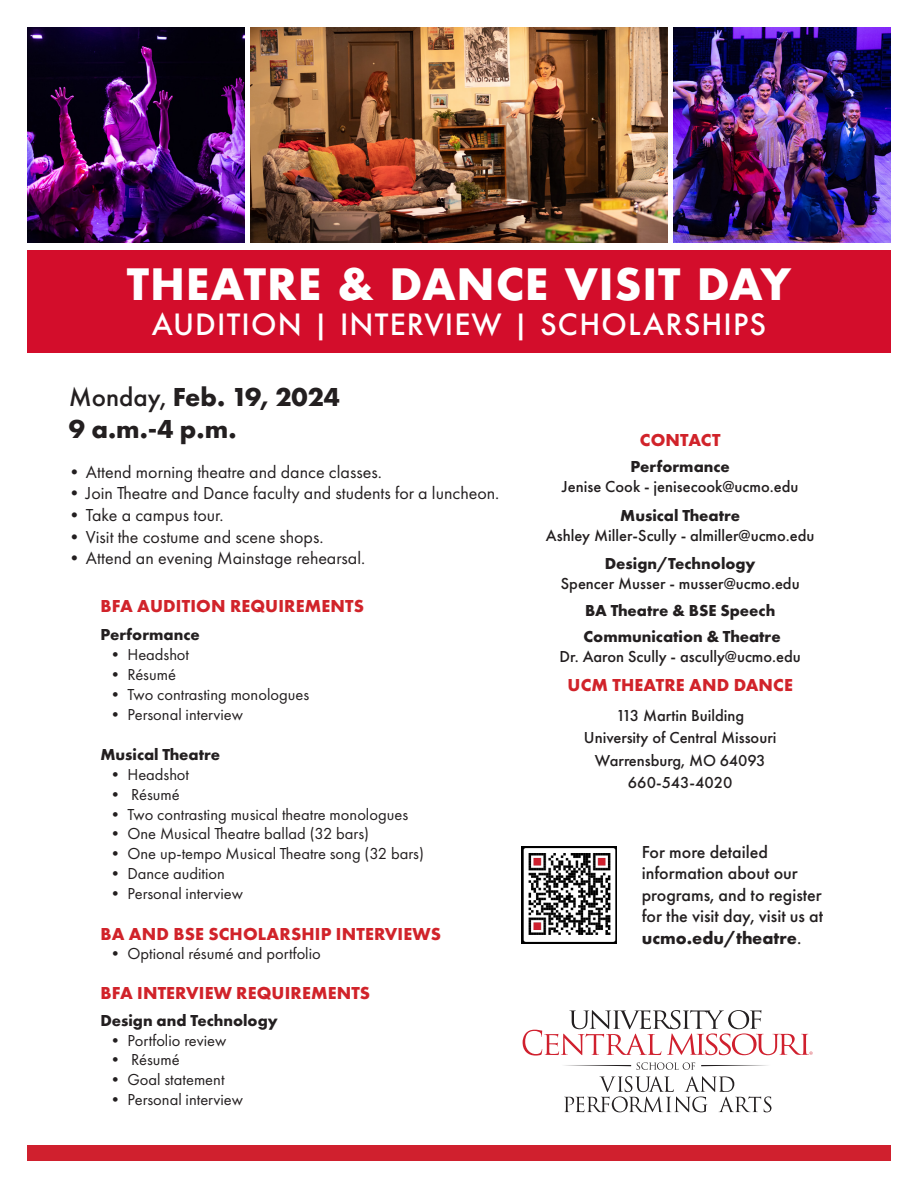
<style>
.page{position:relative;width:918px;height:1188px;background:#fff}
.page>*{position:absolute;margin:0;border:0;box-sizing:border-box;transform-origin:0 0}
.t1{font:700 42px "Futura";letter-spacing:.02em;color:#fff}
.t2{font:500 28.5px "Futura";letter-spacing:.04em;color:#fff}
.t3{font:700 27px/32.4px "Futura PT";color:#231f20}
.t4{font:18px "Futura PT";color:#231f20}
.t5{font:700 18px "Futura PT";letter-spacing:.01em;color:#d1232a}
.t6{font:500 18px/21.6px "Futura PT";color:#231f20}
.t7{font:16.5px "Futura PT";color:#231f20}
.t8{font:500 16.5px/19.8px "Futura PT";color:#231f20;text-align:center}
.t9{font:700 16.5px "Futura PT";color:#231f20}
.s1{font-weight:500}
.s2{font-weight:700}
</style>
<div class="page">
<div style="left:28px;top:250px;width:863px;height:102px;background:#d30d2b"></div>
<img style="left:251px;top:27px;width:416px;height:216px">
<img style="left:674px;top:27px;width:217px;height:216px">
<img style="left:522px;top:846px;width:95px;height:98px">
<img style="left:27px;top:27px;width:217px;height:216px">
<svg style="left:564px;top:1076px;width:207px;height:36px"></svg>
<svg style="left:701px;top:1065px;width:67px;height:1px"></svg>
<svg style="left:564px;top:1062px;width:131px;height:8px"></svg>
<svg style="left:523px;top:1010px;width:290px;height:46px"></svg>
<div style="left:27px;top:1145px;width:864px;height:16px;background:#d0202e"></div>
<p class="t1" style="left:127px;top:254px;width:666px">THEATRE &amp; DANCE VISIT DAY</p>
<p class="t2" style="left:152px;top:304px;width:616px">AUDITION | INTERVIEW | SCHOLARSHIPS</p>
<p class="t3" style="left:69px;top:380px;width:273px"><span class="s1">Monday,</span> Feb. 19, 2024<br>9 a.m.-4 p.m.</p>
<p class="t4" style="left:66px;top:461px;width:318px">•Attend morning theatre and dance classes.</p>
<p class="t4" style="left:66px;top:483px;width:435px">•Join Theatre and Dance faculty and students for a luncheon.</p>
<p class="t4" style="left:66px;top:504px;width:160px">•Take a campus tour.</p>
<p class="t4" style="left:66px;top:526px;width:259px">•Visit the costume and scene shops.</p>
<p class="t4" style="left:66px;top:548px;width:301px">•Attend an evening Mainstage rehearsal.</p>
<p class="t5" style="left:101px;top:594px;width:265px">BFA AUDITION REQUIREMENTS</p>
<p class="t9" style="left:100px;top:624px;width:101px">Performance</p>
<p class="t7" style="left:107px;top:645px;width:83px">• Headshot</p>
<p class="t7" style="left:107px;top:665px;width:70px">• Résumé</p>
<p class="t7" style="left:107px;top:684px;width:204px">• Two contrasting monologues</p>
<p class="t7" style="left:107px;top:704px;width:137px">• Personal interview</p>
<p class="t9" style="left:100px;top:744px;width:121px">Musical Theatre</p>
<p class="t7" style="left:107px;top:765px;width:83px">• Headshot</p>
<p class="t7" style="left:107px;top:785px;width:74px">• Résumé</p>
<p class="t7" style="left:107px;top:804px;width:303px">• Two contrasting musical theatre monologues</p>
<p class="t7" style="left:107px;top:824px;width:263px">• One Musical Theatre ballad (32 bars)</p>
<p class="t7" style="left:107px;top:844px;width:318px">• One up-tempo Musical Theatre song (32 bars)</p>
<p class="t7" style="left:107px;top:864px;width:119px">• Dance audition</p>
<p class="t7" style="left:107px;top:884px;width:137px">• Personal interview</p>
<p class="t5" style="left:101px;top:922px;width:342px">BA AND BSE SCHOLARSHIP INTERVIEWS</p>
<p class="t7" style="left:107px;top:944px;width:215px">• Optional résumé and portfolio</p>
<p class="t5" style="left:101px;top:982px;width:271px">BFA INTERVIEW REQUIREMENTS</p>
<p class="t9" style="left:100px;top:1010px;width:179px">Design and Technology</p>
<p class="t7" style="left:107px;top:1030px;width:121px">• Portfolio review</p>
<p class="t7" style="left:107px;top:1050px;width:74px">• Résumé</p>
<p class="t7" style="left:107px;top:1070px;width:119px">• Goal statement</p>
<p class="t7" style="left:107px;top:1090px;width:137px">• Personal interview</p>
<p class="t5" style="left:640px;top:428px;width:82px">CONTACT</p>
<p class="t8" style="left:562px;top:457px;width:238px"><span class="s2">Performance<br></span>Jenise Cook - jenisecook@ucmo.edu</p>
<p class="t8" style="left:546px;top:505px;width:270px"><span class="s2">Musical Theatre<br></span>Ashley Miller-Scully - almiller@ucmo.edu</p>
<p class="t8" style="left:561px;top:554px;width:240px"><span class="s2">Design/Technology<br></span>Spencer Musser - musser@ucmo.edu</p>
<p class="t9" style="left:585px;top:600px;width:192px">BA Theatre &amp; BSE Speech</p>
<p class="t8" style="left:560px;top:627px;width:243px"><span class="s2">Communication &amp; Theatre<br></span>Dr. Aaron Scully - ascully@ucmo.edu</p>
<p class="t5" style="left:568px;top:674px;width:227px">UCM THEATRE AND DANCE</p>
<p class="t8" style="left:616px;top:705px;width:130px">113 Martin Building</p>
<p class="t8" style="left:584px;top:728px;width:194px">University of Central Missouri</p>
<p class="t8" style="left:595px;top:750px;width:172px">Warrensburg, MO 64093</p>
<p class="t8" style="left:628px;top:773px;width:106px">660-543-4020</p>
<p class="t6" style="left:642px;top:841px;width:183px">For more detailed information about our programs, and to register for the visit day, visit us at <span class="s2">ucmo.edu/theatre</span>.</p>
</div>
